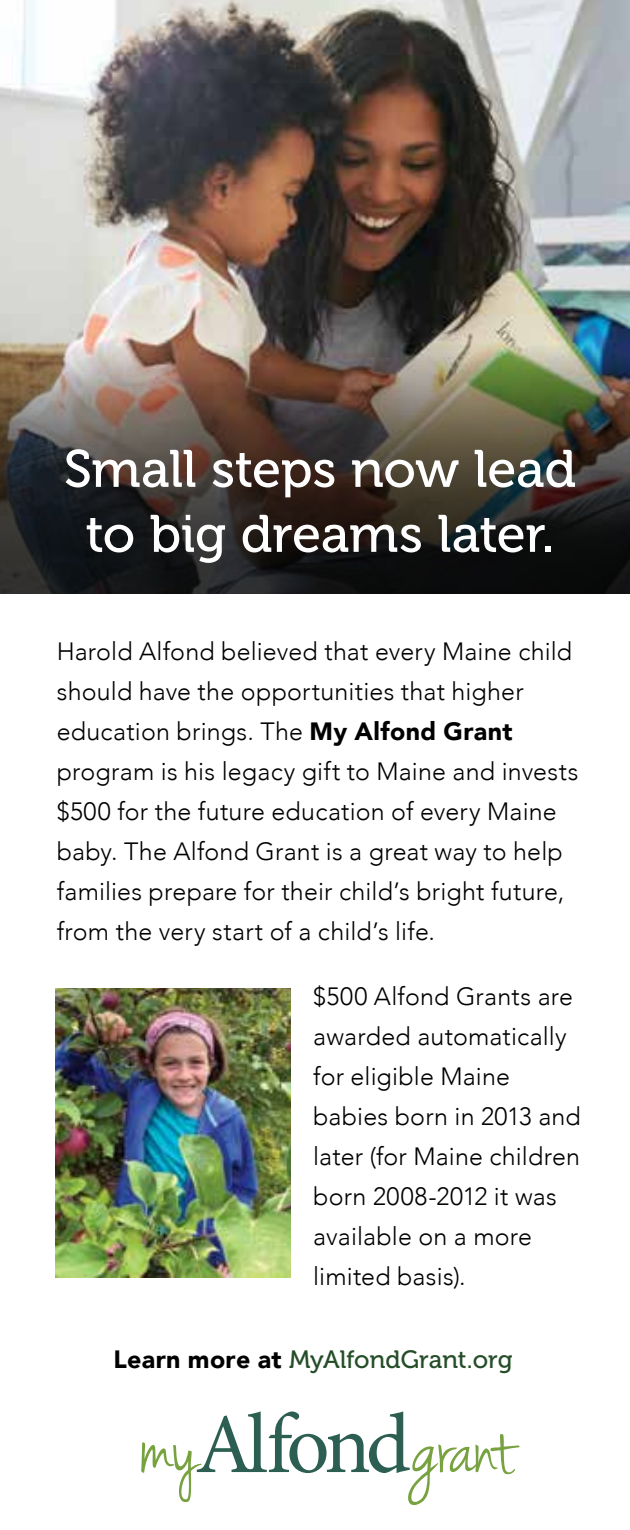
<style>
.page{position:relative;width:630px;height:1530px;background:#fff}
.page>*{position:absolute;margin:0;border:0;box-sizing:border-box;transform-origin:0 0}
.t1{font:85.5px "Jenna Sue";letter-spacing:-.03em;color:#78a240}
.t2{font:52.5px/65px "Museo 500";letter-spacing:-.005em;color:#fff;text-align:center}
.t3{font:300 25px/40px "Avenir";letter-spacing:.01em;color:#000}
.t4{font:25px "Museo 500";color:#254d28}
.s1{font-weight:900}
.s2{font-family:"Avenir";font-weight:900;color:#000}
.s3{font-family:"Minion Pro";font-size:85px;color:#2c5f51}
</style>
<div class="page">
<img style="left:0;top:0;width:630px;height:318px">
<img style="left:0;top:318px;width:630px;height:276px">
<img style="left:56px;top:988px;width:235px;height:290px">
<h2 class="t2" style="left:64px;top:437px;width:514px">Small steps now lead to big dreams later.</h2>
<p class="t3" style="left:57px;top:631px;width:523px">Harold Alfond believed that every Maine child should have the opportunities that higher education brings. The <span class="s1">My Alfond Grant </span>program is his legacy gift to Maine and invests $500 for the future education of every Maine baby. The Alfond Grant is a great way to help families prepare for their child’s bright future, from the very start of a child’s life.</p>
<p class="t3" style="left:313px;top:976px;width:269px">$500 Alfond Grants are awarded automatically for eligible Maine babies born in 2013 and later (for Maine children born 2008-2012 it was available on a more limited basis).</p>
<p class="t4" style="left:114px;top:1345px;width:401px"><span class="s2">Learn more at</span> MyAlfondGrant.org</p>
<h1 class="t1" style="left:141px;top:1398px;width:374px">my <span class="s3">Alfond</span>grant</h1>
</div>
